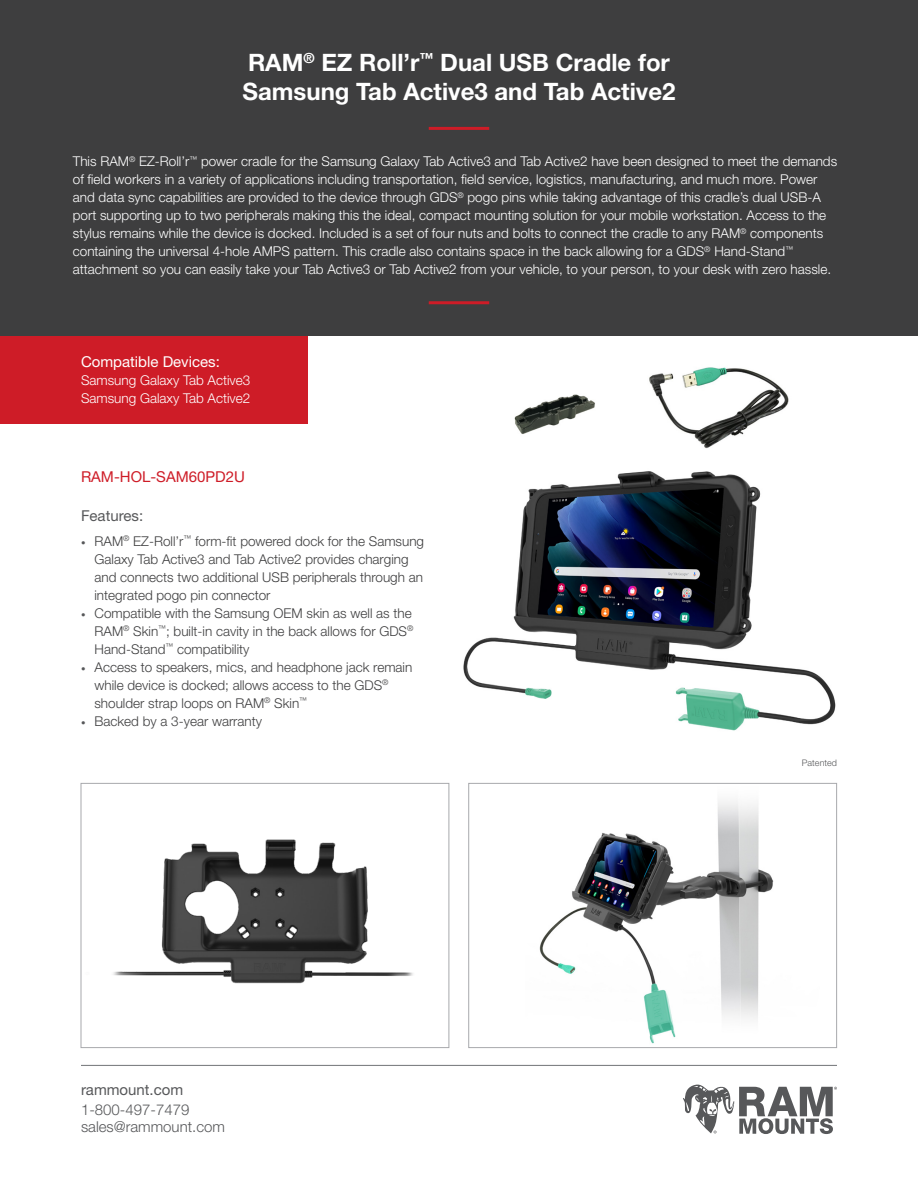
<style>
.page{position:relative;width:918px;height:1188px;background:#fff}
.page>*{position:absolute;margin:0;border:0;box-sizing:border-box;transform-origin:0 0}
.t1{font:700 24px/28.8px "Helvetica Neue LT Std";color:#fff}
.t2{font:300 15px "Helvetica Neue LT Std";color:#57585a}
.t3{font:15px "Helvetica Neue LT Std";color:#57585a}
.t4{font:15px "Helvetica Neue LT Std";color:#fff}
.t5{font:15px "Helvetica Neue LT Std";color:#ce1c27}
.t6{font:300 13.5px/18px "Helvetica Neue LT Std";color:#fff}
.t7{font:300 13.5px/18px "Helvetica Neue LT Std";color:#3e3e3f}
.t8{font:300 9px "Helvetica Neue LT Std";color:#57585a}
.s1{font-size:9px;color:#57585a}
</style>
<div class="page">
<img style="left:113px;top:839px;width:300px;height:145px">
<div style="left:81px;top:783px;width:368px;height:265px;border:1px solid #a8a9ad"></div>
<img style="left:539px;top:800px;width:235px;height:244px">
<div style="left:468px;top:783px;width:369px;height:265px;border:1px solid #a8a9ad"></div>
<img style="left:463px;top:367px;width:373px;height:364px">
<div style="left:0;top:0;width:918px;height:336px;background:#3e3e3f"></div>
<hr style="left:429px;top:127px;width:60px;height:3px;background:#ce1c27">
<hr style="left:429px;top:301px;width:60px;height:3px;background:#ce1c27">
<hr style="left:81px;top:1065px;width:756px;height:1px;background:#808285">
<svg style="left:683px;top:1084px;width:154px;height:50px"></svg>
<div style="left:0;top:336px;width:308px;height:87px;background:#ce1c27"></div>
<p class="t1" style="left:243px;top:48px;width:434px">RAM<sup>®</sup> EZ Roll’r<sup>™</sup> Dual USB Cradle for<br>Samsung Tab Active3 and Tab Active2</p>
<p class="t6" style="left:73px;top:152px;width:766px">This RAM<sup>®</sup> EZ-Roll’r<sup>™</sup> power cradle for the Samsung Galaxy Tab Active3 and Tab Active2 have been designed to meet the demands of field workers in a variety of applications including transportation, field service, logistics, manufacturing, and much more. Power and data sync capabilities are provided to the device through GDS<sup>®</sup> pogo pins while taking advantage of this cradle’s dual USB-A port supporting up to two peripherals making this the ideal, compact mounting solution for your mobile workstation. Access to the stylus remains while the device is docked. Included is a set of four nuts and bolts to connect the cradle to any RAM<sup>®</sup> components containing the universal 4-hole AMPS pattern. This cradle also contains space in the back allowing for a GDS<sup>®</sup> Hand-Stand<sup>™ </sup>attachment so you can easily take your Tab Active3 or Tab Active2 from your vehicle, to your person, to your desk with zero hassle.</p>
<p class="t4" style="left:81px;top:353px;width:140px">Compatible Devices:</p>
<p class="t6" style="left:81px;top:371px;width:171px">Samsung Galaxy Tab Active3</p>
<p class="t6" style="left:81px;top:389px;width:171px">Samsung Galaxy Tab Active2</p>
<p class="t5" style="left:81px;top:468px;width:165px">RAM-HOL-SAM60PD2U</p>
<p class="t3" style="left:81px;top:507px;width:64px">Features:</p>
<p class="t7" style="left:94px;top:532px;width:331px;text-indent:-14px"><span class="s1">•</span> RAM<sup>®</sup> EZ-Roll’r<sup>™</sup> form-fit powered dock for the Samsung Galaxy Tab Active3 and Tab Active2 provides charging and connects two additional USB peripherals through an integrated pogo pin connector</p>
<p class="t7" style="left:94px;top:604px;width:320px;text-indent:-14px"><span class="s1">•</span> Compatible with the Samsung OEM skin as well as the<br>RAM<sup>®</sup> Skin<sup>™</sup>; built-in cavity in the back allows for GDS<sup>®<br></sup>Hand-Stand<sup>™</sup> compatibility</p>
<p class="t7" style="left:94px;top:658px;width:319px;text-indent:-14px"><span class="s1">•</span> Access to speakers, mics, and headphone jack remain while device is docked; allows access to the GDS<sup>® </sup>shoulder strap loops on RAM<sup>®</sup> Skin<sup>™</sup></p>
<p class="t7" style="left:81px;top:712px;width:183px"><span class="s1">•</span> Backed by a 3-year warranty</p>
<p class="t3" style="left:81px;top:1080px;width:104px">rammount.com</p>
<p class="t2" style="left:81px;top:1100px;width:110px">1-800-497-7479</p>
<p class="t2" style="left:81px;top:1118px;width:145px">sales@rammount.com</p>
<p class="t8" style="left:802px;top:757px;width:37px">Patented</p>
</div>
